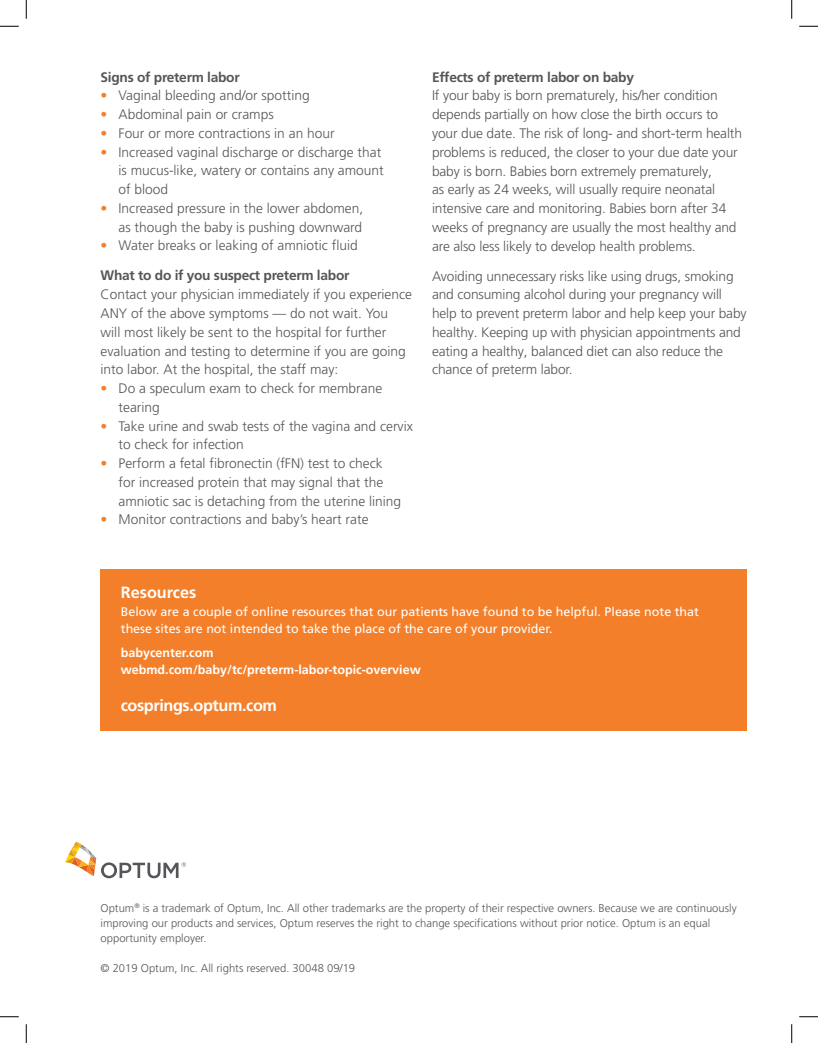
<style>
.page{position:relative;width:818px;height:1043px;background:#fff}
.page>*{position:absolute;margin:0;border:0;box-sizing:border-box;transform-origin:0 0}
.t1{font:700 16.25px "Frutiger LT Pro";letter-spacing:-.025em;color:#fff}
.t2{font:700 16.25px "Frutiger LT Pro";color:#fff}
.t3{font:300 13.75px/18.8px "Frutiger LT Pro";color:#555659}
.t4{font:700 13.75px "Frutiger LT Pro";letter-spacing:-.02em;color:#555659}
.t5{font:12.5px/17.5px "Frutiger LT Pro";color:#fff}
.t6{font:700 12.5px/17.5px "Frutiger LT Pro";color:#fff}
.t7{font:300 11.25px/15px "Frutiger LT Pro";color:#555659}
.s1{color:#f47f2a}
.s2{font-weight:700}
</style>
<div class="page">
<svg style="left:65px;top:841px;width:121px;height:37px"></svg>
<div style="left:101px;top:569px;width:645px;height:162px;background:#f47f2a"></div>
<svg style="left:0;top:25px;width:19px;height:2px"></svg>
<svg style="left:799px;top:25px;width:19px;height:2px"></svg>
<svg style="left:0;top:1016px;width:19px;height:1px"></svg>
<svg style="left:799px;top:1016px;width:19px;height:1px"></svg>
<svg style="left:25px;top:0;width:2px;height:19px"></svg>
<svg style="left:25px;top:1024px;width:2px;height:18px"></svg>
<svg style="left:791px;top:0;width:1px;height:19px"></svg>
<svg style="left:791px;top:1024px;width:1px;height:18px"></svg>
<p class="t4" style="left:101px;top:69px;width:141px">Signs of preterm labor</p>
<p class="t3" style="left:101px;top:86px;width:211px"><span class="s1">•</span> Vaginal bleeding and/or spotting</p>
<p class="t3" style="left:101px;top:105px;width:175px"><span class="s1">•</span> Abdominal pain or cramps</p>
<p class="t3" style="left:101px;top:124px;width:235px"><span class="s1">•</span> Four or more contractions in an hour</p>
<p class="t3" style="left:118px;top:143px;width:267px;text-indent:-18px"><span class="s1">•</span> Increased vaginal discharge or discharge that is mucus-like, watery or contains any amount of blood</p>
<p class="t3" style="left:101px;top:199px;width:264px;text-align:right"><span class="s1">•</span> Increased pressure in the lower abdomen, as though the baby is pushing downward</p>
<p class="t3" style="left:101px;top:231px;width:259px;line-height:30px"><span class="s1">•</span> Water breaks or leaking of amniotic fluid<br><span class="s2">What to do if you suspect preterm labor</span></p>
<p class="t3" style="left:101px;top:285px;width:313px">Contact your physician immediately if you experience ANY of the above symptoms — do not wait. You<br>will most likely be sent to the hospital for further evaluation and testing to determine if you are going into labor. At the hospital, the staff may:</p>
<p class="t3" style="left:118px;top:379px;width:265px;text-indent:-18px"><span class="s1">•</span> Do a speculum exam to check for membrane tearing</p>
<p class="t3" style="left:118px;top:416px;width:296px;text-indent:-18px"><span class="s1">•</span> Take urine and swab tests of the vagina and cervix to check for infection</p>
<p class="t3" style="left:118px;top:454px;width:284px;text-indent:-18px"><span class="s1">•</span> Perform a fetal fibronectin (fFN) test to check for increased protein that may signal that the amniotic sac is detaching from the uterine lining</p>
<p class="t3" style="left:101px;top:510px;width:269px"><span class="s1">•</span> Monitor contractions and baby’s heart rate</p>
<p class="t4" style="left:432px;top:69px;width:203px">Effects of preterm labor on baby</p>
<p class="t3" style="left:432px;top:86px;width:311px">If your baby is born prematurely, his/her condition depends partially on how close the birth occurs to your due date. The risk of long- and short-term health problems is reduced, the closer to your due date your baby is born. Babies born extremely prematurely,<br>as early as 24 weeks, will usually require neonatal intensive care and monitoring. Babies born after 34 weeks of pregnancy are usually the most healthy and are also less likely to develop health problems.</p>
<p class="t3" style="left:432px;top:266px;width:316px">Avoiding unnecessary risks like using drugs, smoking and consuming alcohol during your pregnancy will help to prevent preterm labor and help keep your baby healthy. Keeping up with physician appointments and eating a healthy, balanced diet can also reduce the chance of preterm labor.</p>
<p class="t2" style="left:121px;top:583px;width:77px">Resources</p>
<p class="t5" style="left:121px;top:603px;width:579px">Below are a couple of online resources that our patients have found to be helpful. Please note that these sites are not intended to take the place of the care of your provider.</p>
<p class="t6" style="left:121px;top:643px;width:301px">babycenter.com webmd.com/baby/tc/preterm-labor-topic-overview</p>
<p class="t1" style="left:121px;top:695px;width:158px">cosprings.optum.com</p>
<p class="t7" style="left:101px;top:900px;width:637px">Optum<sup>®</sup> is a trademark of Optum, Inc. All other trademarks are the property of their respective owners. Because we are continuously improving our products and services, Optum reserves the right to change specifications without prior notice. Optum is an equal opportunity employer.</p>
<p class="t7" style="left:101px;top:960px;width:256px">© 2019 Optum, Inc. All rights reserved. 30048 09/19</p>
</div>
